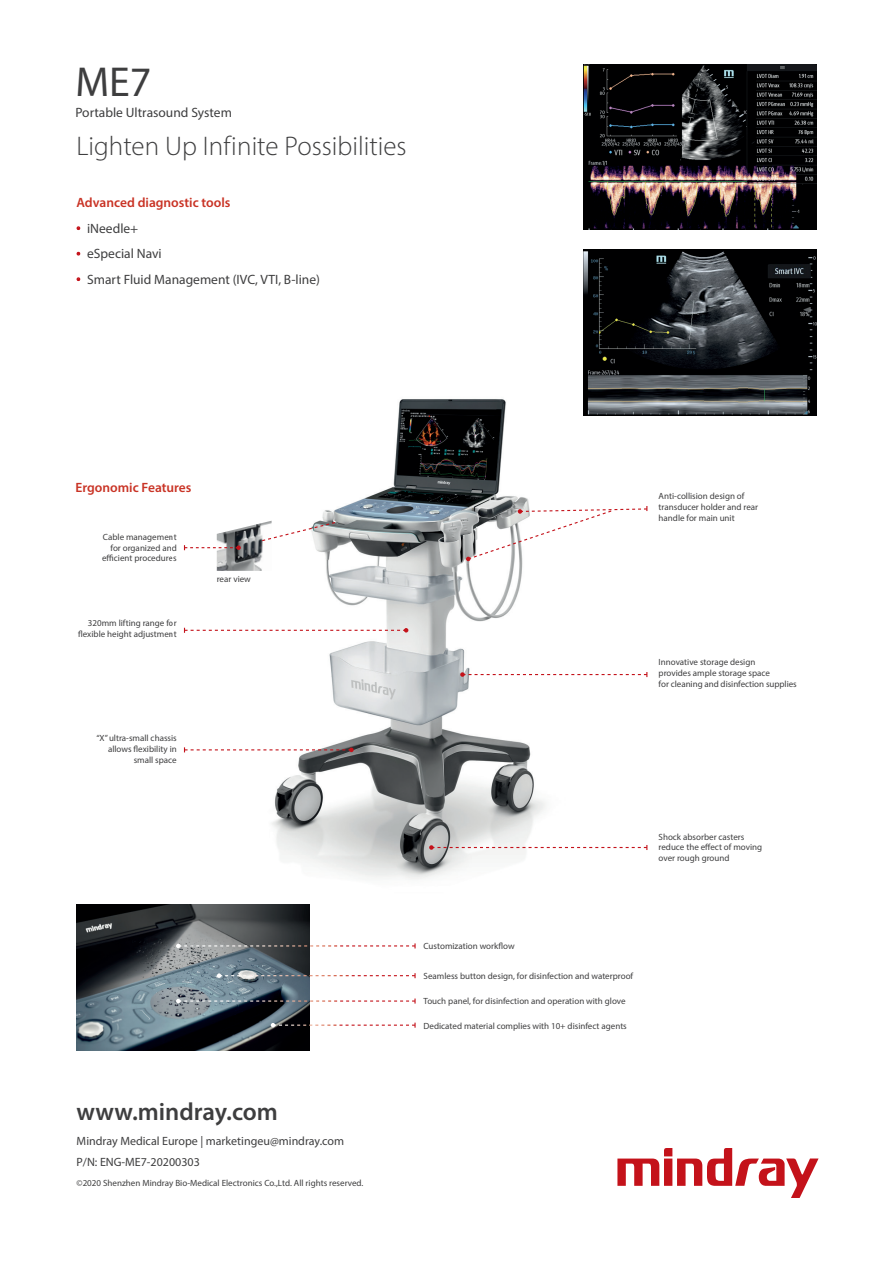
<style>
.page{position:relative;width:893px;height:1263px;background:#fff}
.page>*{position:absolute;margin:0;border:0;box-sizing:border-box;transform-origin:0 0}
.t1{font:42px "Myriad Pro";color:#3e3e3f}
.t2{font:300 27px "Myriad Pro";color:#3e3e3f}
.t3{font:600 24.75px "Myriad Pro";color:#3e3e3f}
.t4{font:13.5px/25.5px "Myriad Pro";color:#3e3e3f}
.t5{font:600 13.5px "Myriad Pro";color:#c93325}
.t6{font:12px/20.2px "Myriad Pro";color:#3e3e3f}
.t7{font:9px/10.8px "Myriad Pro";color:#3e3e3f}
.s1{font-weight:600;color:#c93325}
.s2{font-weight:700;color:#c4121a}
</style>
<div class="page">
<img style="left:271px;top:341px;width:313px;height:538px">
<svg style="left:617px;top:1148px;width:202px;height:50px"></svg>
<svg style="left:77px;top:226px;width:3px;height:4px"></svg>
<svg style="left:77px;top:252px;width:3px;height:4px"></svg>
<svg style="left:77px;top:277px;width:3px;height:4px"></svg>
<svg style="left:184px;top:628px;width:224px;height:5px"></svg>
<img style="left:217px;top:523px;width:55px;height:48px">
<svg style="left:261px;top:521px;width:75px;height:21px"></svg>
<svg style="left:460px;top:672px;width:187px;height:5px"></svg>
<svg style="left:184px;top:747px;width:170px;height:5px"></svg>
<svg style="left:429px;top:845px;width:218px;height:5px"></svg>
<img style="left:77px;top:905px;width:232px;height:146px">
<svg style="left:176px;top:943px;width:240px;height:5px"></svg>
<svg style="left:217px;top:973px;width:199px;height:5px"></svg>
<svg style="left:176px;top:998px;width:240px;height:5px"></svg>
<svg style="left:271px;top:1022px;width:145px;height:6px"></svg>
<svg style="left:466px;top:506px;width:182px;height:55px"></svg>
<svg style="left:184px;top:545px;width:57px;height:5px"></svg>
<img style="left:584px;top:250px;width:232px;height:166px">
<img style="left:584px;top:64px;width:232px;height:166px">
<h1 class="t1" style="left:75px;top:56px;width:77px">ME7</h1>
<h3 class="t4" style="left:75px;top:99px;width:158px">Portable Ultrasound System</h3>
<h2 class="t2" style="left:77px;top:129px;width:332px">Lighten Up Infinite Possibilities</h2>
<h3 class="t4" style="left:77px;top:190px;width:245px"><span class="s1">Advanced diagnostic tools<br></span><span class="s2">·</span> iNeedle+<br><span class="s2">·</span> eSpecial Navi<br><span class="s2">·</span> Smart Fluid Management (IVC, VTI, B-line)</h3>
<h3 class="t5" style="left:76px;top:479px;width:118px">Ergonomic Features</h3>
<p class="t7" style="left:102px;top:531px;width:76px;text-align:right">Cable management for organized and efficient procedures</p>
<p class="t7" style="left:78px;top:617px;width:100px;text-align:right">320mm lifting range for flexible height adjustment</p>
<p class="t7" style="left:96px;top:733px;width:82px;text-align:right">“X” ultra-small chassis allows flexibility in small space</p>
<p class="t7" style="left:217px;top:573px;width:36px">rear view</p>
<h3 class="t3" style="left:77px;top:1095px;width:203px">www.mindray.com</h3>
<h3 class="t6" style="left:77px;top:1131px;width:269px">Mindray Medical Europe | marketingeu@mindray.com<br>P/N: ENG-ME7-20200303</h3>
<p class="t7" style="left:77px;top:1177px;width:288px">©2020 Shenzhen Mindray Bio-Medical Electronics Co.,Ltd. All rights reserved.</p>
<p class="t7" style="left:659px;top:491px;width:101px">Anti-collision design of transducer holder and rear handle for main unit</p>
<p class="t7" style="left:659px;top:657px;width:140px">Innovative storage design<br>provides ample storage space<br>for cleaning and disinfection supplies</p>
<p class="t7" style="left:659px;top:831px;width:105px">Shock absorber casters reduce the effect of moving over rough ground</p>
<p class="t7" style="left:424px;top:940px;width:93px">Customization workflow</p>
<p class="t7" style="left:424px;top:970px;width:211px">Seamless button design, for disinfection and waterproof</p>
<p class="t7" style="left:424px;top:996px;width:204px">Touch panel, for disinfection and operation with glove</p>
<p class="t7" style="left:424px;top:1020px;width:205px">Dedicated material complies with 10+ disinfect agents</p>
</div>
